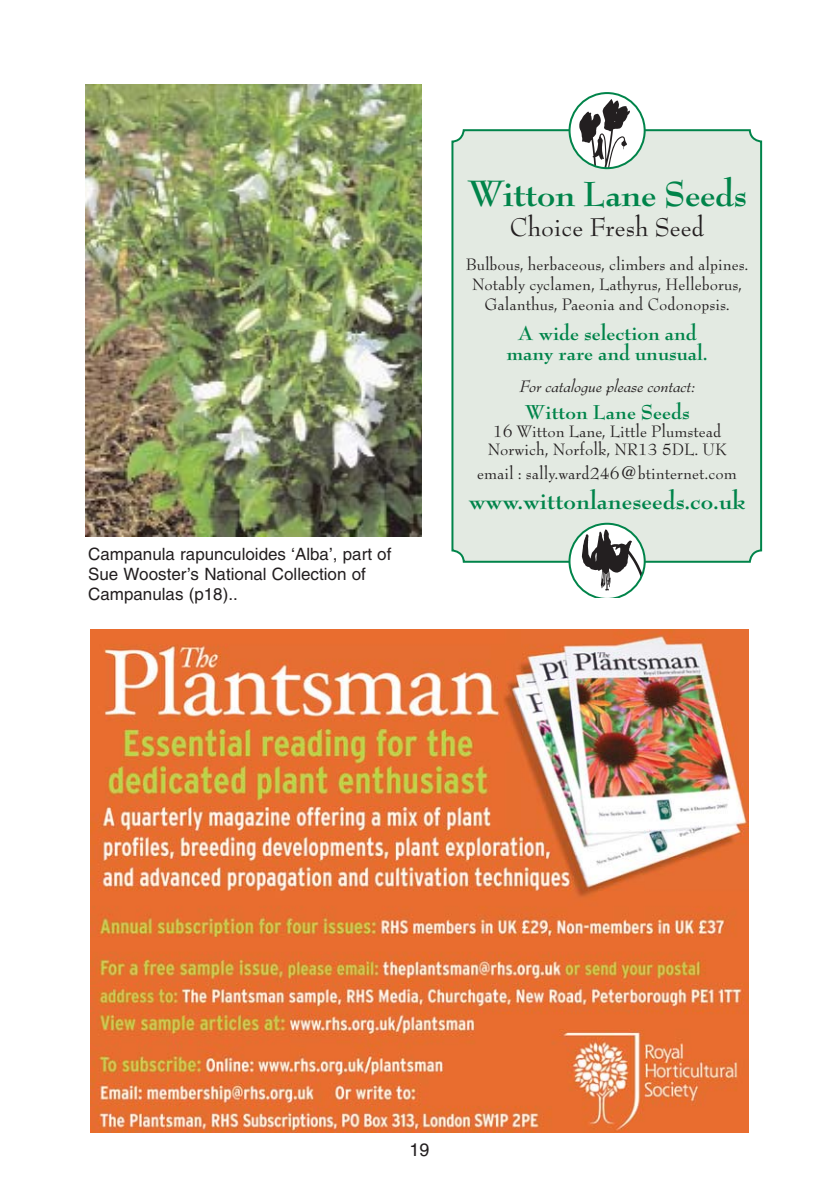
<style>
.page{position:relative;width:840px;height:1190px;background:#fff}
.page>*{position:absolute;margin:0;border:0;box-sizing:border-box;transform-origin:0 0}
.t1{font:38px "Bernhard Modern Bold+SCCFYK";letter-spacing:-.01em;color:#00844a}
.t2{font:28px "Bernhard Modern Roman+DXNLOR";color:#231f20}
.t3{font:26px "Bernhard Modern Bold+SCCFYK";color:#00844a}
.t4{font:22px/20px "Bernhard Modern Bold+SCCFYK";color:#00844a;text-align:center}
.t5{font:18px/20px "Bernhard Modern Roman+DXNLOR";color:#231f20;text-align:center}
.t6{font:18px "Bernhard Modern Italic+WVFWAV";color:#231f20}
.t7{font:18px "Helvetica";color:#231f20}
.t8{font:17px/20px "Helvetica";color:#231f20}
.s1{font-size:40px}
</style>
<div class="page">
<img style="left:86px;top:84px;width:336px;height:452px">
<img style="left:91px;top:629px;width:657px;height:503px">
<div style="left:452px;top:130px;width:309px;height:432px;background:#e3eae2;border-radius:11px"></div>
<div style="left:451px;top:129px;width:311px;height:434px;border:2px solid #00844a;border-radius:11px"></div>
<div style="left:570px;top:93px;width:75px;height:75px;background:#fff;border-radius:50%"></div>
<svg style="left:579px;top:99px;width:51px;height:69px"></svg>
<div style="left:569px;top:92px;width:77px;height:77px;border:2px solid #00844a;border-radius:50%"></div>
<svg style="left:569px;top:523px;width:77px;height:75px"></svg>
<p class="t8" style="left:88px;top:546px;width:305px">Campanula rapunculoides ‘Alba’, part of<br>Sue Wooster’s National Collection of<br>Campanulas (p18)..</p>
<h1 class="t1" style="left:467px;top:171px;width:282px"><span class="s1">Wit</span>ton Lane Seeds</h1>
<h2 class="t2" style="left:510px;top:210px;width:196px">Choice Fresh Seed</h2>
<p class="t5" style="left:466px;top:254px;width:284px">Bulbous, herbaceous, climbers and alpines.<br>Notably cyclamen, Lathyrus, Helleborus,<br>Galanthus, Paeonia and Codonopsis.</p>
<p class="t4" style="left:507px;top:322px;width:203px">A wide selection and many rare and unusual.</p>
<p class="t6" style="left:519px;top:375px;width:177px">For catalogue please contact:</p>
<p class="t4" style="left:524px;top:402px;width:167px">Witton Lane Seeds</p>
<p class="t5" style="left:488px;top:422px;width:240px;line-height:18px;text-align:left">16 Witton Lane, Little Plumstead<br>Norwich, Norfolk, NR13 5DL. UK</p>
<p class="t5" style="left:477px;top:463px;width:261px">email : sally.ward246@btinternet.com</p>
<h3 class="t3" style="left:469px;top:485px;width:278px">www.wittonlaneseeds.co.uk</h3>
<p class="t7" style="left:409px;top:1143px;width:22px">19</p>
</div>
